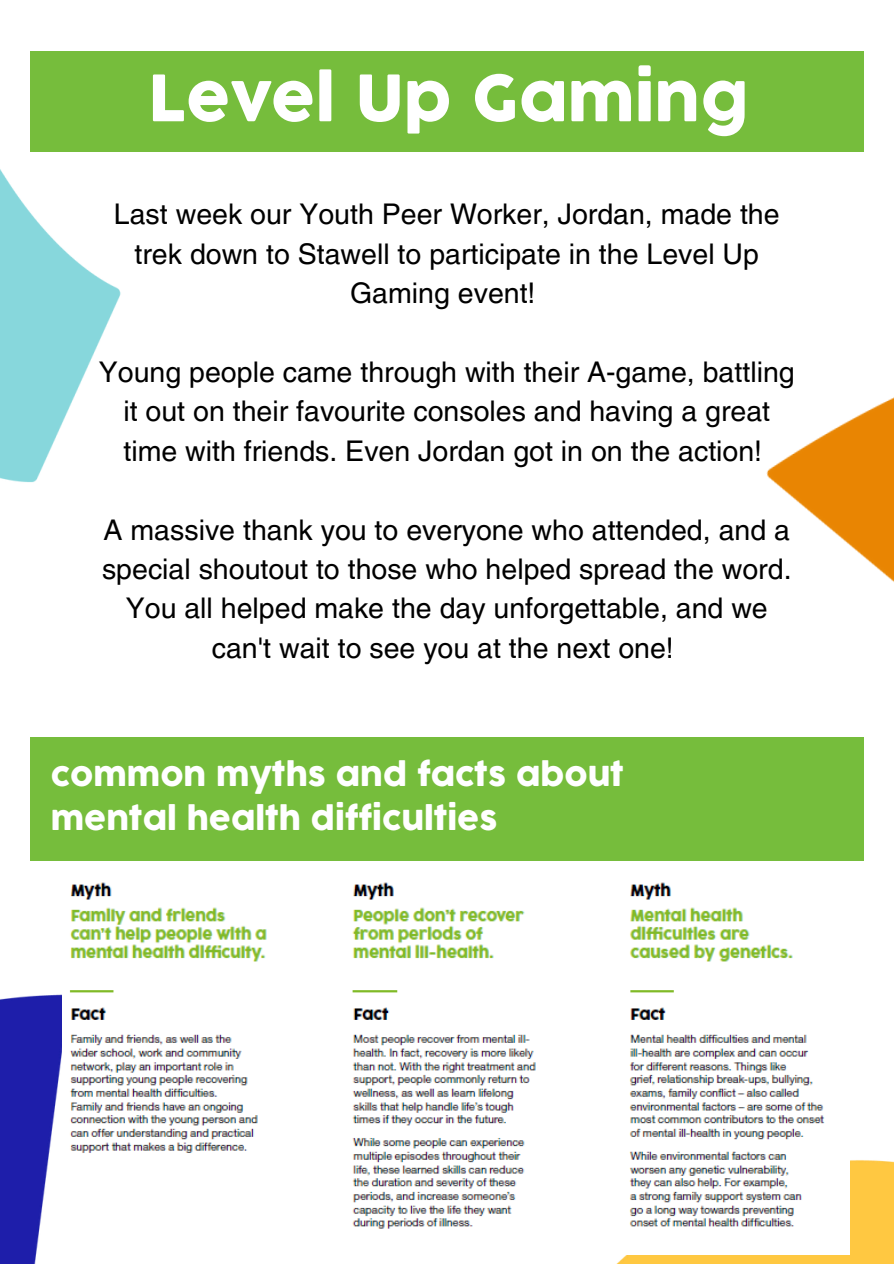
<style>
.page{position:relative;width:894px;height:1264px;background:#fff}
.page>*{position:absolute;margin:0;border:0;box-sizing:border-box;transform-origin:0 0}
.t1{font:63px "Cocogoose Pro";color:#fff}
.t2{font:31.5px "Cocogoose Pro";color:#fff}
.t3{font:28.5px/39.3px "Helvetica LT Pro";color:#000;text-align:center}
</style>
<div class="page">
<img style="left:0;top:151px;width:167px;height:332px">
<div style="left:30px;top:51px;width:833px;height:100px;background:#76bd3c"></div>
<img style="left:766px;top:398px;width:127px;height:382px">
<img style="left:0;top:860px;width:188px;height:403px">
<div style="left:30px;top:737px;width:833px;height:123px;background:#76bd3c"></div>
<img style="left:617px;top:1160px;width:276px;height:103px">
<img style="left:63px;top:873px;width:204px;height:381px">
<img style="left:352px;top:882px;width:184px;height:347px">
<img style="left:617px;top:882px;width:231px;height:372px">
<p class="t1" style="left:149px;top:56px;width:600px">Level Up Gaming</p>
<p class="t3" style="left:114px;top:197px;width:667px">Last week our Youth Peer Worker, Jordan, made the trek down to Stawell to participate in the Level Up<br>Gaming event!</p>
<p class="t3" style="left:99px;top:355px;width:697px">Young people came through with their A-game, battling it out on their favourite consoles and having a great time with friends. Even Jordan got in on the action!</p>
<p class="t3" style="left:102px;top:512px;width:690px">A massive thank you to everyone who attended, and a special shoutout to those who helped spread the word.<br>You all helped make the day unforgettable, and we can't wait to see you at the next one!</p>
<p class="t2" style="left:51px;top:753px;width:574px">common myths and facts about</p>
<p class="t2" style="left:51px;top:797px;width:448px">mental health difficulties</p>
</div>
